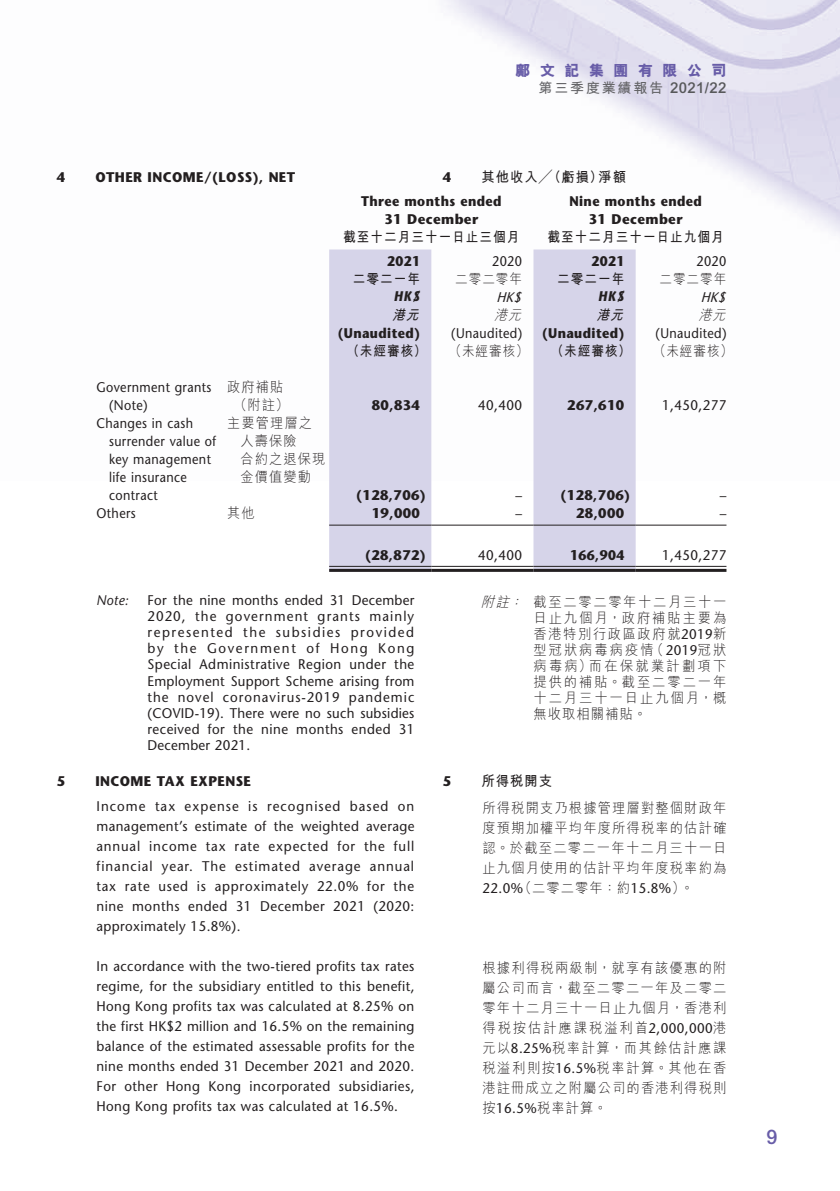
<style>
.page{position:relative;width:840px;height:1191px;background:#fff}
.page>*{position:absolute;margin:0;border:0;box-sizing:border-box;transform-origin:0 0}
.t1{font:500 20px "Arial MT Std";color:#685da8}
.t2{font:800 15px "M Hei HK";letter-spacing:.63em;color:#685da8}
.t3{font:500 14px/20px "Stone Sans Std";letter-spacing:.03em;color:#231f20;text-align:justify;scale:.95 1}
.t4{font:300 14px/20px "M Hei HK";letter-spacing:.085em;color:#231f20;text-align:justify;scale:.95 1}
.t5{font:500 14px/18px "Stone Sans Std";letter-spacing:.03em;color:#231f20;scale:.9 1}
.t6{font:700 14px "Stone Sans Std";letter-spacing:.03em;color:#231f20;scale:.95 1}
.t7{font:700 14px/18px "Stone Sans Std";letter-spacing:.03em;color:#231f20;text-align:center;scale:.9 1}
.t8{font:700 14px "M Hei HK";letter-spacing:.08em;color:#231f20;scale:.9 1}
.t9{font:300 14px "M Hei HK";letter-spacing:.085em;color:#231f20;scale:.9 1}
.t10{font:700 14px "M Hei HK";letter-spacing:.08em;color:#231f20;scale:.95 1}
.t11{font:700 14px "M Hei HK";letter-spacing:.13em;color:#636366}
.t12{font:italic 700 14px "Stone Sans Std";color:#231f20;scale:.9 1}
.t13{font:italic 500 14px "Stone Sans Std";color:#231f20;scale:.9 1}
.t14{font:italic 500 14px "Stone Sans Std";color:#231f20;scale:.95 1}
.t15{font:italic 700 14px "M Hei HK";color:#231f20;scale:.9 1}
.t16{font:italic 300 14px "M Hei HK";color:#231f20;scale:.9 1}
.s1{font-family:"Arial MT Std";font-weight:500;font-size:15px;color:#57585a}
.s2{font-style:italic}
.s3{font-family:"Stone Sans Std";font-weight:500}
.s4{font-family:"M Hei HK";font-weight:300}
</style>
<div class="page">
<img style="left:444px;top:0;width:395px;height:481px">
<svg style="left:329px;top:249px;width:306px;height:320px;fill:#d6d4e9"></svg>
<hr style="left:329px;top:524px;width:102px;height:1px;background:#231f20">
<hr style="left:431px;top:524px;width:102px;height:1px;background:#231f20">
<hr style="left:533px;top:524px;width:102px;height:1px;background:#231f20">
<hr style="left:635px;top:524px;width:91px;height:1px;background:#231f20">
<hr style="left:329px;top:566px;width:102px;height:1px;background:#231f20">
<hr style="left:329px;top:569px;width:102px;height:3px;background:#231f20">
<hr style="left:431px;top:566px;width:102px;height:1px;background:#231f20">
<hr style="left:431px;top:569px;width:102px;height:3px;background:#231f20">
<hr style="left:533px;top:566px;width:102px;height:1px;background:#231f20">
<hr style="left:533px;top:569px;width:102px;height:3px;background:#231f20">
<hr style="left:635px;top:566px;width:91px;height:1px;background:#231f20">
<hr style="left:635px;top:569px;width:91px;height:3px;background:#231f20">
<p class="t2" style="left:515px;top:60px;width:212px">鄺文記集團有限公司</p>
<p class="t11" style="left:538px;top:77px;width:189px">第三季度業績報告 <span class="s1">2021/22</span></p>
<p class="t6" style="left:57px;top:168px;width:10px">4</p>
<p class="t6" style="left:95px;top:168px;width:212px">OTHER INCOME/(LOSS), NET</p>
<p class="t5" style="left:109px;top:378px;width:115px;text-indent:-13px">Government grants (Note)</p>
<p class="t4" style="left:227px;top:377px;width:66px;line-height:18px;text-align:center">政府補貼（附註）</p>
<p class="t5" style="left:109px;top:414px;width:120px;text-indent:-13px">Changes in cash surrender value of key management life insurance contract</p>
<p class="t4" style="left:240px;top:413px;width:91px;line-height:18px;text-align:left;text-indent:-13px">主要管理層之人壽保險<br>合約之退保現金價值變動</p>
<p class="t6" style="left:442px;top:168px;width:10px">4</p>
<p class="t10" style="left:481px;top:166px;width:154px">其他收入╱（虧損）淨額</p>
<p class="t7" style="left:361px;top:192px;width:158px">Three months ended<br>31 December</p>
<p class="t7" style="left:569px;top:192px;width:149px">Nine months ended<br>31 December</p>
<p class="t8" style="left:343px;top:227px;width:197px">截至十二月三十一日止三個月</p>
<p class="t8" style="left:547px;top:227px;width:197px">截至十二月三十一日止九個月</p>
<p class="t7" style="left:387px;top:252px;width:38px">2021</p>
<p class="t5" style="left:492px;top:252px;width:35px">2020</p>
<p class="t7" style="left:591px;top:252px;width:38px">2021</p>
<p class="t5" style="left:696px;top:252px;width:35px">2020</p>
<p class="t8" style="left:352px;top:268px;width:76px">二零二一年</p>
<p class="t9" style="left:455px;top:269px;width:76px">二零二零年</p>
<p class="t8" style="left:557px;top:268px;width:76px">二零二一年</p>
<p class="t9" style="left:659px;top:269px;width:76px">二零二零年</p>
<p class="t12" style="left:394px;top:288px;width:30px">HK$</p>
<p class="t13" style="left:496px;top:288px;width:33px">HK$</p>
<p class="t12" style="left:598px;top:288px;width:30px">HK$</p>
<p class="t13" style="left:700px;top:288px;width:33px">HK$</p>
<p class="t15" style="left:392px;top:304px;width:36px">港元</p>
<p class="t16" style="left:494px;top:305px;width:36px">港元</p>
<p class="t15" style="left:596px;top:304px;width:36px">港元</p>
<p class="t16" style="left:698px;top:305px;width:36px">港元</p>
<p class="t7" style="left:337px;top:324px;width:93px">(Unaudited)</p>
<p class="t5" style="left:451px;top:324px;width:80px">(Unaudited)</p>
<p class="t7" style="left:542px;top:324px;width:93px">(Unaudited)</p>
<p class="t5" style="left:655px;top:324px;width:80px">(Unaudited)</p>
<p class="t8" style="left:346px;top:340px;width:90px">（未經審核）</p>
<p class="t9" style="left:449px;top:341px;width:90px">（未經審核）</p>
<p class="t8" style="left:550px;top:340px;width:90px">（未經審核）</p>
<p class="t9" style="left:653px;top:341px;width:90px">（未經審核）</p>
<p class="t6" style="left:371px;top:396px;width:52px">80,834</p>
<p class="t3" style="left:478px;top:395px;width:48px">40,400</p>
<p class="t6" style="left:567px;top:396px;width:61px">267,610</p>
<p class="t3" style="left:662px;top:395px;width:69px">1,450,277</p>
<p class="t6" style="left:356px;top:486px;width:75px">(128,706)</p>
<p class="t3" style="left:515px;top:485px;width:9px">–</p>
<p class="t6" style="left:560px;top:486px;width:75px">(128,706)</p>
<p class="t3" style="left:719px;top:485px;width:9px">–</p>
<p class="t5" style="left:96px;top:504px;width:45px">Others</p>
<p class="t4" style="left:227px;top:502px;width:31px">其他</p>
<p class="t6" style="left:371px;top:504px;width:52px">19,000</p>
<p class="t3" style="left:515px;top:503px;width:9px">–</p>
<p class="t6" style="left:575px;top:504px;width:52px">28,000</p>
<p class="t3" style="left:719px;top:503px;width:9px">–</p>
<p class="t6" style="left:365px;top:546px;width:66px">(28,872)</p>
<p class="t3" style="left:478px;top:545px;width:48px">40,400</p>
<p class="t7" style="left:570px;top:546px;width:61px">166,904</p>
<p class="t3" style="left:662px;top:545px;width:69px">1,450,277</p>
<p class="t14" style="left:96px;top:592px;width:35px">Note:</p>
<p class="t3" style="left:147px;top:592px;width:282px;line-height:16px">For the nine months ended 31 December 2020, the government grants mainly represented the subsidies provided by the Government of Hong Kong Special Administrative Region under the Employment Support Scheme arising from the novel coronavirus-2019 pandemic (COVID-19). There were no such subsidies received for the nine months ended 31<br>December 2021.</p>
<p class="t4" style="left:533px;top:593px;width:204px;line-height:16px;text-indent:-52px"><span class="s2">附註：</span>截至二零二零年十二月三十一日止九個月，政府補貼主要為香港特別行政區政府就<span class="s3">2019</span>新型冠狀病毒病疫情（<span class="s3">2019</span>冠狀病毒病）而在保就業計劃項下提供的補貼。截至二零二一年十二月三十一日止九個月，概無收取相關補貼。</p>
<p class="t6" style="left:57px;top:772px;width:10px">5</p>
<p class="t6" style="left:95px;top:772px;width:165px">INCOME TAX EXPENSE</p>
<p class="t3" style="left:96px;top:796px;width:336px">Income tax expense is recognised based on management’s estimate of the weighted average annual income tax rate expected for the full financial year. The estimated average annual tax rate used is approximately 22.0% for the nine months ended 31 December 2021 (2020: approximately 15.8%).</p>
<p class="t3" style="left:96px;top:956px;width:336px">In accordance with the two-tiered profits tax rates regime, for the subsidiary entitled to this benefit, Hong Kong profits tax was calculated at 8.25% on the first HK$2 million and 16.5% on the remaining balance of the estimated assessable profits for the nine months ended 31 December 2021 and 2020.<br>For other Hong Kong incorporated subsidiaries, Hong Kong profits tax was calculated at 16.5%.</p>
<p class="t6" style="left:442px;top:773px;width:10px">5</p>
<p class="t10" style="left:481px;top:771px;width:76px">所得稅開支</p>
<p class="t4" style="left:482px;top:797px;width:258px">所得稅開支乃根據管理層對整個財政年度預期加權平均年度所得稅率的估計確認。於截至二零二一年十二月三十一日止九個月使用的估計平均年度稅率約為</p>
<p class="t3" style="left:482px;top:878px;width:224px">22.0%<span class="s4">（二零二零年：約</span>15.8%<span class="s4">）。</span></p>
<p class="t4" style="left:482px;top:957px;width:258px">根據利得稅兩級制，就享有該優惠的附屬公司而言，截至二零二一年及二零二零年十二月三十一日止九個月，香港利得稅按估計應課稅溢利首<span class="s3">2,000,000</span>港元以<span class="s3">8.25%</span>稅率計算，而其餘估計應課稅溢利則按<span class="s3">16.5%</span>稅率計算。其他在香港註冊成立之附屬公司的香港利得稅則按<span class="s3">16.5%</span>稅率計算。</p>
<h1 class="t1" style="left:766px;top:1125px;width:13px">9</h1>
</div>
